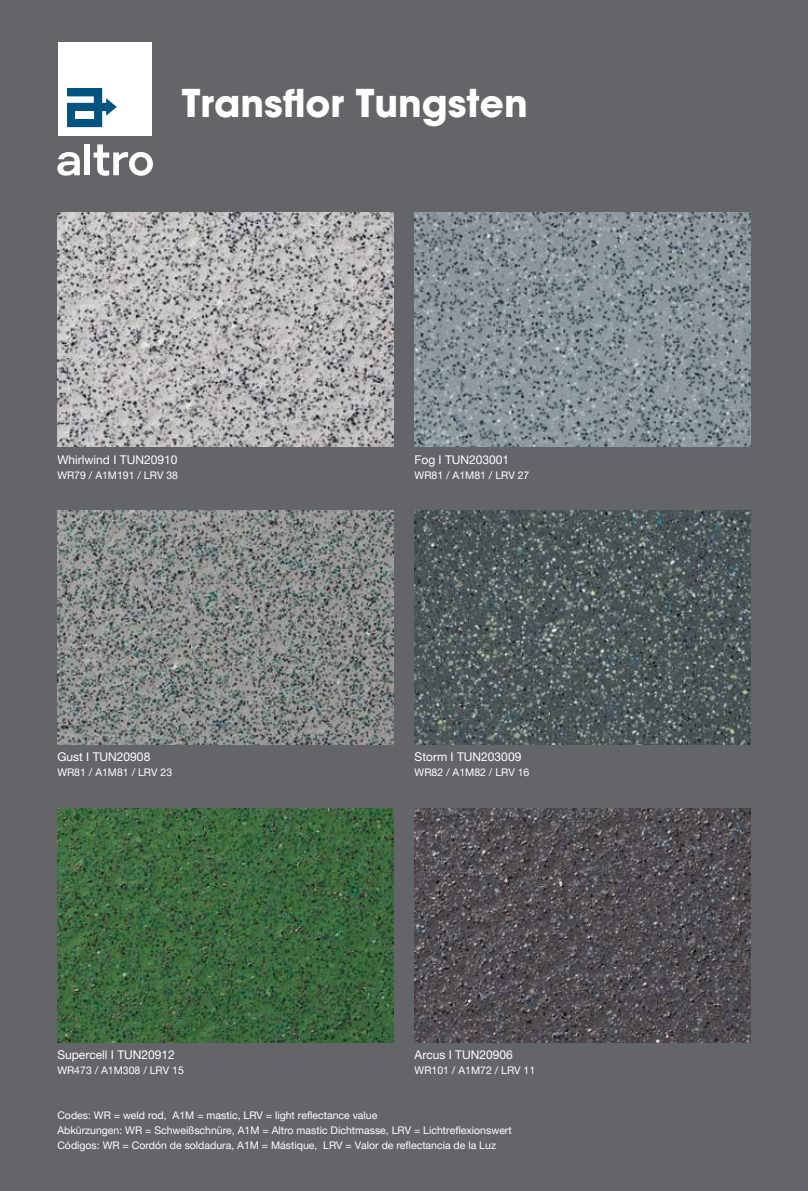
<style>
.page{position:relative;width:808px;height:1191px;background:#636569}
.page>*{position:absolute;margin:0;border:0;box-sizing:border-box;transform-origin:0 0}
.t1{font:700 37.5px "Avant Garde";color:#fff}
.t2{font:12px "Helvetica Neue LT Pro";color:#fff}
.t3{font:10.5px/15px "Helvetica Neue LT Pro";color:#fff}
</style>
<div class="page">
<div style="left:84px;top:144px;width:6px;height:31px;background:#fff"></div>
<svg style="left:57px;top:152px;width:23px;height:24px"></svg>
<svg style="left:94px;top:144px;width:59px;height:32px"></svg>
<div style="left:58px;top:43px;width:94px;height:93px;background:#fff"></div>
<svg style="left:67px;top:88px;width:50px;height:39px"></svg>
<div style="left:76px;top:112px;width:18px;height:7px;background:#fff"></div>
<img style="left:57px;top:213px;width:336px;height:233px">
<img style="left:57px;top:510px;width:336px;height:234px">
<img style="left:57px;top:808px;width:336px;height:234px">
<img style="left:415px;top:213px;width:335px;height:233px">
<img style="left:415px;top:510px;width:335px;height:234px">
<img style="left:415px;top:808px;width:335px;height:234px">
<h1 class="t1" style="left:182px;top:79px;width:347px">Transflor Tungsten</h1>
<p class="t2" style="left:57px;top:452px;width:122px">Whirlwind I TUN20910</p>
<p class="t3" style="left:57px;top:467px;width:122px">WR79 / A1M191 / LRV 38</p>
<p class="t2" style="left:415px;top:452px;width:96px">Fog I TUN203001</p>
<p class="t3" style="left:415px;top:467px;width:116px">WR81 / A1M81 / LRV 27</p>
<p class="t2" style="left:57px;top:749px;width:94px">Gust I TUN20908</p>
<p class="t3" style="left:57px;top:765px;width:116px">WR81 / A1M81 / LRV 23</p>
<p class="t2" style="left:415px;top:749px;width:108px">Storm I TUN203009</p>
<p class="t3" style="left:415px;top:765px;width:116px">WR82 / A1M82 / LRV 16</p>
<p class="t2" style="left:57px;top:1047px;width:119px">Supercell I TUN20912</p>
<p class="t3" style="left:57px;top:1062px;width:128px">WR473 / A1M308 / LRV 15</p>
<p class="t2" style="left:415px;top:1047px;width:100px">Arcus I TUN20906</p>
<p class="t3" style="left:415px;top:1062px;width:122px">WR101 / A1M72 / LRV 11</p>
<p class="t3" style="left:57px;top:1107px;width:456px">Codes: WR = weld rod, A1M = mastic, LRV = light reflectance value<br>Abkürzungen: WR = Schweißschnüre, A1M = Altro mastic Dichtmasse, LRV = Lichtreflexionswert<br>Códigos: WR = Cordón de soldadura, A1M = Mástique, LRV = Valor de reflectancia de la Luz</p>
</div>
